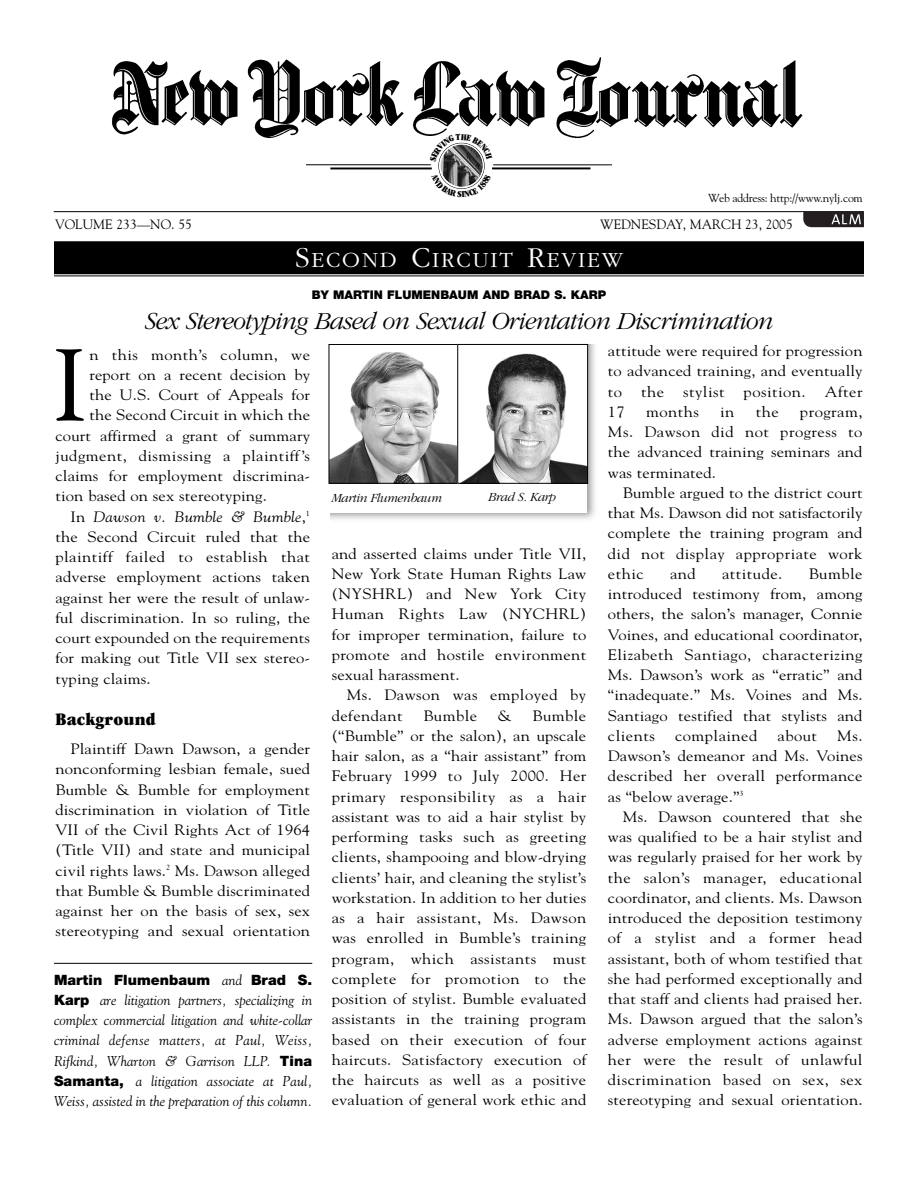
<style>
.page{position:relative;width:918px;height:1188px;background:#fff}
.page>*{position:absolute;margin:0;border:0;box-sizing:border-box;transform-origin:0 0}
.t1{font:101.25px "Goudy";color:#000;scale:1.1 1}
.t2{font:25.5px "ITC Garamond MM It 300 625";letter-spacing:-.035em;color:#000}
.t3{font:22.5px "ITC Garamond MM 300 625";letter-spacing:.08em;color:#fff}
.t4{font:18px "ITC Garamond MM 775 400";letter-spacing:.01em;color:#000;scale:1.1 1}
.t5{font:15px/20.2px "Goudy";letter-spacing:.01em;color:#000;text-align:justify;scale:1.1 1}
.t6{font:15px/20.2px "Goudy";letter-spacing:.03em;color:#000;scale:1.1 1}
.t7{font:italic 15px "Goudy";letter-spacing:.01em;color:#000;scale:1.1 1}
.t8{font:italic 14.25px/20.2px "Goudy";color:#000;text-align:justify}
.t9{font:900 14.25px "Helvetica Neue";letter-spacing:.005em;color:#000}
.t10{font:13.5px "Goudy";color:#000}
.t11{font:italic 300 12.9px "Garamond";letter-spacing:-.035em;color:#000}
.t12{font:900 12px "Helvetica Neue";color:#000}
.t13{font:11.55px "Goudy";letter-spacing:-.02em;color:#000}
.s1{font-size:30px}
.s2{font-style:normal}
.s3{font-family:"Goudy";font-weight:400;font-style:italic}
.s4{font-family:"Helvetica Neue";font-weight:900;font-style:normal}
</style>
<div class="page">
<img style="left:111px;top:57px;width:692px;height:81px">
<hr style="left:330px;top:168px;width:102px;height:1px;background:#000">
<hr style="left:306px;top:165px;width:125px;height:1px;background:#000">
<hr style="left:493px;top:165px;width:119px;height:1px;background:#000">
<hr style="left:492px;top:167px;width:99px;height:2px;background:#000">
<img style="left:441px;top:145px;width:42px;height:42px;border-radius:50%">
<hr style="left:54px;top:211px;width:810px;height:1px;background:#000">
<svg style="left:803px;top:212px;width:61px;height:15px"></svg>
<hr style="left:54px;top:963px;width:258px;height:1px;background:#000">
<img style="left:330px;top:344px;width:265px;height:175px">
<img style="left:331px;top:346px;width:125px;height:136px">
<div style="left:329px;top:344px;width:129px;height:140px;border:1px solid #000"></div>
<div style="left:329px;top:484px;width:129px;height:28px;background:#fff"></div>
<div style="left:458px;top:482px;width:129px;height:31px;background:#fff"></div>
<svg style="left:460px;top:346px;width:126px;height:136px"></svg>
<div style="left:458px;top:344px;width:130px;height:140px;border:1px solid #000"></div>
<div style="left:54px;top:241px;width:810px;height:33px;background:#000"></div>
<hr style="left:54px;top:276px;width:810px;height:1px;background:#000">
<svg style="left:430px;top:134px;width:62px;height:28px"></svg>
<svg style="left:439px;top:173px;width:45px;height:16px"></svg>
<p class="t13" style="left:708px;top:193px;width:156px">Web address: http://www.nylj.com</p>
<p class="t10" style="left:55px;top:219px;width:138px">VOLUME 233—NO. 55</p>
<p class="t10" style="left:600px;top:219px;width:194px">WEDNESDAY, MARCH 23, 2005</p>
<h3 class="t3" style="left:295px;top:251px;width:329px"><span class="s1">S</span>ECOND <span class="s1">C</span>IRCUIT <span class="s1">R</span>EVIEW</h3>
<p class="t12" style="left:312px;top:290px;width:296px">BY MARTIN FLUMENBAUM AND BRAD S. KARP</p>
<h2 class="t2" style="left:145px;top:311px;width:630px">Sex Stereotyping Based on Sexual Orientation Discrimination</h2>
<h1 class="t1" style="left:51px;top:345px;width:35px">I</h1>
<p class="t6" style="left:89px;top:346px;width:202px">n this month’s column, we</p>
<p class="t5" style="left:89px;top:366px;width:202px">report on a recent decision by</p>
<p class="t5" style="left:89px;top:386px;width:202px">the U.S. Court of Appeals for</p>
<p class="t5" style="left:89px;top:406px;width:202px">the Second Circuit in which the</p>
<p class="t5" style="left:56px;top:427px;width:233px">court affirmed a grant of summary</p>
<p class="t6" style="left:56px;top:447px;width:233px">judgment, dismissing a plaintiff’s</p>
<p class="t5" style="left:56px;top:467px;width:233px">claims for employment discrimina-</p>
<p class="t5" style="left:56px;top:487px;width:194px">tion based on sex stereotyping.</p>
<p class="t7" style="left:71px;top:510px;width:219px"><span class="s2">In</span> Dawson v. Bumble &amp; Bumble<span class="s2">,</span><sup>1</sup></p>
<p class="t5" style="left:56px;top:528px;width:233px">the Second Circuit ruled that the</p>
<p class="t6" style="left:56px;top:548px;width:233px">plaintiff failed to establish that</p>
<p class="t5" style="left:56px;top:568px;width:233px">adverse employment actions taken</p>
<p class="t5" style="left:56px;top:589px;width:233px">against her were the result of unlaw-</p>
<p class="t5" style="left:56px;top:609px;width:233px">ful discrimination. In so ruling, the</p>
<p class="t5" style="left:56px;top:629px;width:233px">court expounded on the requirements</p>
<p class="t5" style="left:56px;top:649px;width:233px">for making out Title VII sex stereo-</p>
<p class="t5" style="left:56px;top:670px;width:88px">typing claims.</p>
<p class="t4" style="left:56px;top:712px;width:93px">Background</p>
<p class="t5" style="left:55px;top:740px;width:233px;text-indent:15px">Plaintiff Dawn Dawson, a gender nonconforming lesbian female, sued Bumble &amp; Bumble for employment discrimination in violation of Title VII of the Civil Rights Act of 1964 (Title VII) and state and municipal civil rights laws.<sup>2</sup> Ms. Dawson alleged that Bumble &amp; Bumble discriminated against her on the basis of sex, sex stereotyping and sexual orientation</p>
<p class="t9" style="left:54px;top:975px;width:260px">Martin Flumenbaum <span class="s3">and</span> Brad S.</p>
<p class="t8" style="left:54px;top:991px;width:260px"><span class="s4">Karp</span> are litigation partners, specializing in complex commercial litigation and white-collar criminal defense matters, at Paul, Weiss, Rifkind, Wharton &amp; Garrison LLP. <span class="s4">Tina Samanta,</span> a litigation associate at Paul, Weiss, assisted in the preparation of this column.</p>
<p class="t11" style="left:331px;top:493px;width:112px">Martin Flumenbaum</p>
<p class="t11" style="left:488px;top:492px;width:69px">Brad S. Karp</p>
<p class="t5" style="left:332px;top:544px;width:233px">and asserted claims under Title VII, New York State Human Rights Law (NYSHRL) and New York City Human Rights Law (NYCHRL) for improper termination, failure to promote and hostile environment sexual harassment.</p>
<p class="t6" style="left:332px;top:686px;width:233px;text-indent:15px">Ms. Dawson was employed by defendant</p>
<p class="t5" style="left:332px;top:706px;width:233px;text-indent:201px">Bumble (“Bumble” or the salon), an upscale hair salon, as a “hair assistant” from February 1999 to July 2000. Her primary responsibility as a hair assistant was to aid a hair stylist by performing tasks such as greeting clients, shampooing and blow-drying clients’ hair, and cleaning the stylist’s workstation. In addition to her duties as a hair assistant, Ms. Dawson was enrolled in Bumble’s training program, which assistants must complete for promotion to the position of stylist. Bumble evaluated assistants in the training program based on their execution of four haircuts. Satisfactory execution of the haircuts as well as a positive evaluation of general work ethic and</p>
<p class="t5" style="left:423px;top:706px;width:50px">Bumble</p>
<p class="t5" style="left:498px;top:706px;width:14px">&amp;</p>
<p class="t5" style="left:608px;top:342px;width:233px">attitude were required for progression to advanced training, and eventually to</p>
<p class="t5" style="left:641px;top:383px;width:22px">the</p>
<p class="t6" style="left:683px;top:383px;width:39px">stylist</p>
<p class="t6" style="left:744px;top:383px;width:58px">position.</p>
<p class="t5" style="left:825px;top:383px;width:36px">After</p>
<p class="t5" style="left:608px;top:403px;width:17px">17</p>
<p class="t5" style="left:646px;top:403px;width:50px">months</p>
<p class="t5" style="left:720px;top:403px;width:14px">in</p>
<p class="t5" style="left:756px;top:403px;width:22px">the</p>
<p class="t5" style="left:608px;top:403px;width:233px;text-indent:192px">program, Ms. Dawson did not progress to the advanced training seminars and was terminated.</p>
<p class="t5" style="left:608px;top:484px;width:233px;text-indent:15px">Bumble argued to the district court that Ms. Dawson did not satisfactorily complete the training program and did not display appropriate work ethic</p>
<p class="t5" style="left:608px;top:565px;width:233px;text-indent:201px">Bumble introduced testimony from, among others, the salon’s manager, Connie Voines, and educational coordinator, Elizabeth Santiago, characterizing Ms. Dawson’s work as “erratic” and “inadequate.” Ms. Voines and Ms.<br>Santiago testified that stylists and clients</p>
<p class="t5" style="left:670px;top:565px;width:25px">and</p>
<p class="t6" style="left:722px;top:565px;width:56px">attitude.</p>
<p class="t6" style="left:675px;top:727px;width:76px">complained</p>
<p class="t5" style="left:778px;top:727px;width:37px">about</p>
<p class="t5" style="left:608px;top:727px;width:233px;text-indent:229px">Ms.<br>Dawson’s demeanor and Ms. Voines described her overall performance as “below average.”<sup>3</sup></p>
<p class="t5" style="left:608px;top:808px;width:233px;text-indent:15px">Ms. Dawson countered that she was qualified to be a hair stylist and was regularly praised for her work by the salon’s manager, educational coordinator, and clients. Ms. Dawson introduced the deposition testimony of a stylist and a former head assistant, both of whom testified that she had performed exceptionally and that staff and clients had praised her.<br>Ms. Dawson argued that the salon’s adverse employment actions against her were the result of unlawful discrimination based on sex, sex stereotyping and sexual orientation.</p>
</div>
